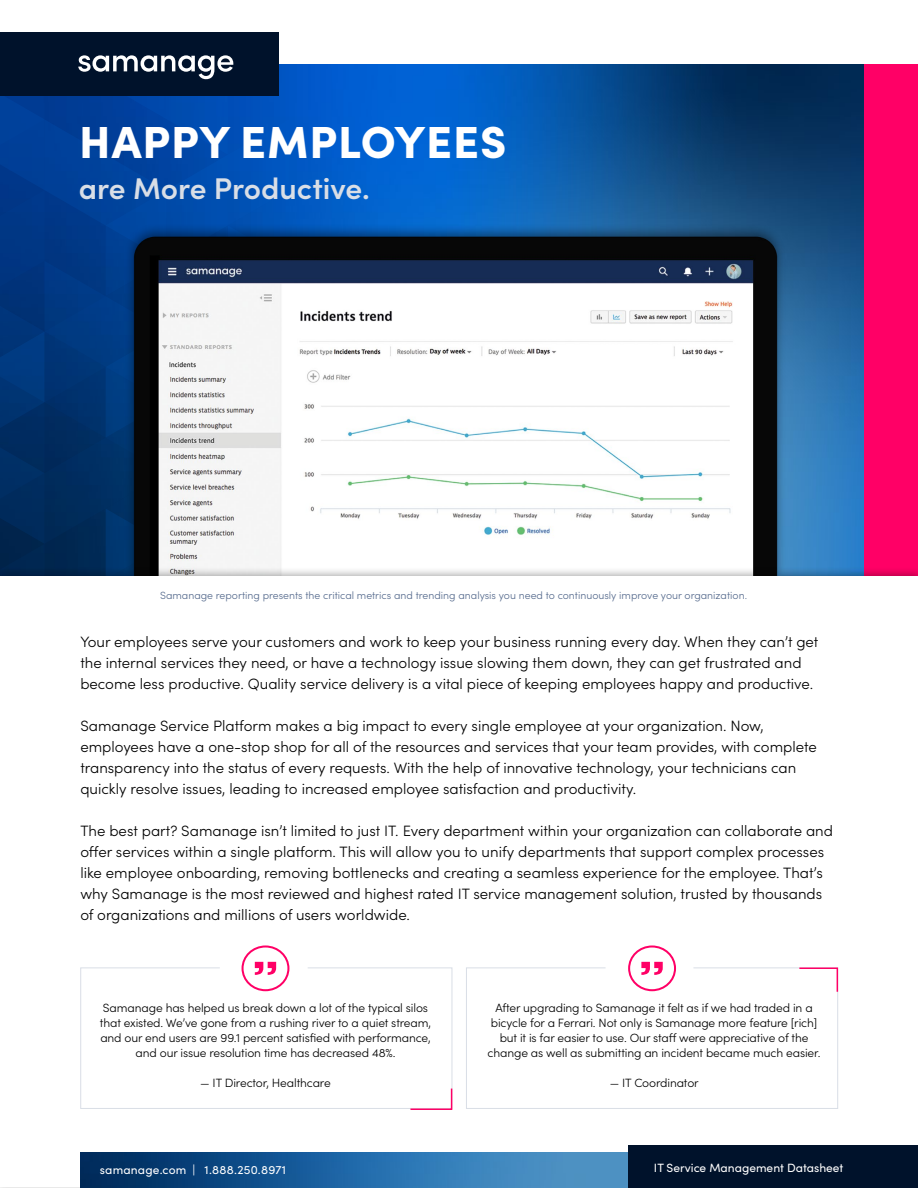
<style>
.page{position:relative;width:918px;height:1188px;background:#fff}
.page>*{position:absolute;margin:0;border:0;box-sizing:border-box;transform-origin:0 0}
.t1{font:900 45px "Sofia Pro";letter-spacing:.02em;color:#fff}
.t2{font:600 30px "Sofia Pro";color:#d9dee6}
.t3{font:300 15px/21px "Sofia Pro";color:#000}
.t4{font:300 12px/15px "Sofia Pro";letter-spacing:-.01em;color:#000;text-align:center}
.t5{font:12px "Sofia Pro";color:#fff}
.t6{font:300 10.5px "Sofia Pro";color:#54698c}
</style>
<div class="page">
<img style="left:350px;top:64px;width:514px;height:503px">
<div style="left:864px;top:64px;width:54px;height:513px;background:#f06"></div>
<div style="left:124px;top:223px;width:662px;height:361px;background:#000;opacity:.4"></div>
<img style="left:350px;top:232px;width:432px;height:335px">
<div style="left:0;top:577px;width:918px;height:610px;background:#fff"></div>
<img style="left:80px;top:1152px;width:548px;height:36px">
<div style="left:628px;top:945px;width:48px;height:46px;border:2px solid #f06;border-radius:50%"></div>
<svg style="left:641px;top:962px;width:22px;height:5px"></svg>
<svg style="left:80px;top:967px;width:373px;height:142px"></svg>
<svg style="left:466px;top:967px;width:372px;height:142px"></svg>
<div style="left:243px;top:947px;width:45px;height:43px;background:#fff;border-radius:50%"></div>
<div style="left:242px;top:945px;width:47px;height:46px;border:2px solid #f06;border-radius:50%"></div>
<svg style="left:255px;top:962px;width:21px;height:13px"></svg>
<svg style="left:409px;top:1087px;width:44px;height:23px"></svg>
<svg style="left:798px;top:967px;width:41px;height:26px"></svg>
<div style="left:628px;top:1145px;width:290px;height:43px;background:#00122b"></div>
<div style="left:0;top:32px;width:279px;height:64px;background:#00122b"></div>
<svg style="left:0;top:55px;width:350px;height:522px"></svg>
<h1 class="t1" style="left:79px;top:107px;width:429px">HAPPY EMPLOYEES</h1>
<h2 class="t2" style="left:79px;top:166px;width:293px">are More Productive.</h2>
<p class="t6" style="left:160px;top:587px;width:589px">Samanage reporting presents the critical metrics and trending analysis you need to continuously improve your organization.</p>
<p class="t3" style="left:80px;top:630px;width:740px">Your employees serve your customers and work to keep your business running every day. When they can’t get the internal services they need, or have a technology issue slowing them down, they can get frustrated and become less productive. Quality service delivery is a vital piece of keeping employees happy and productive.</p>
<p class="t3" style="left:80px;top:714px;width:738px">Samanage Service Platform makes a big impact to every single employee at your organization. Now, employees have a one-stop shop for all of the resources and services that your team provides, with complete transparency into the status of every requests. With the help of innovative technology, your technicians can quickly resolve issues, leading to increased employee satisfaction and productivity.</p>
<p class="t3" style="left:80px;top:819px;width:754px">The best part? Samanage isn’t limited to just IT. Every department within your organization can collaborate and offer services within a single platform. This will allow you to unify departments that support complex processes like employee onboarding, removing bottlenecks and creating a seamless experience for the employee. That’s why Samanage is the most reviewed and highest rated IT service management solution, trusted by thousands of organizations and millions of users worldwide.</p>
<p class="t4" style="left:100px;top:1000px;width:333px">Samanage has helped us break down a lot of the typical silos that existed. We’ve gone from a rushing river to a quiet stream, and our end users are 99.1 percent satisfied with performance, and our issue resolution time has decreased 48%.</p>
<p class="t4" style="left:200px;top:1075px;width:132px">— IT Director, Healthcare</p>
<p class="t4" style="left:488px;top:1000px;width:335px">After upgrading to Samanage it felt as if we had traded in a bicycle for a Ferrari. Not only is Samanage more feature [rich] but it is far easier to use. Our staff were appreciative of the change as well as submitting an incident became much easier.</p>
<p class="t4" style="left:610px;top:1075px;width:90px">— IT Coordinator</p>
<p class="t5" style="left:100px;top:1161px;width:188px">samanage.com | 1.888.250.8971</p>
<p class="t5" style="left:654px;top:1159px;width:191px">IT Service Management Datasheet</p>
</div>
